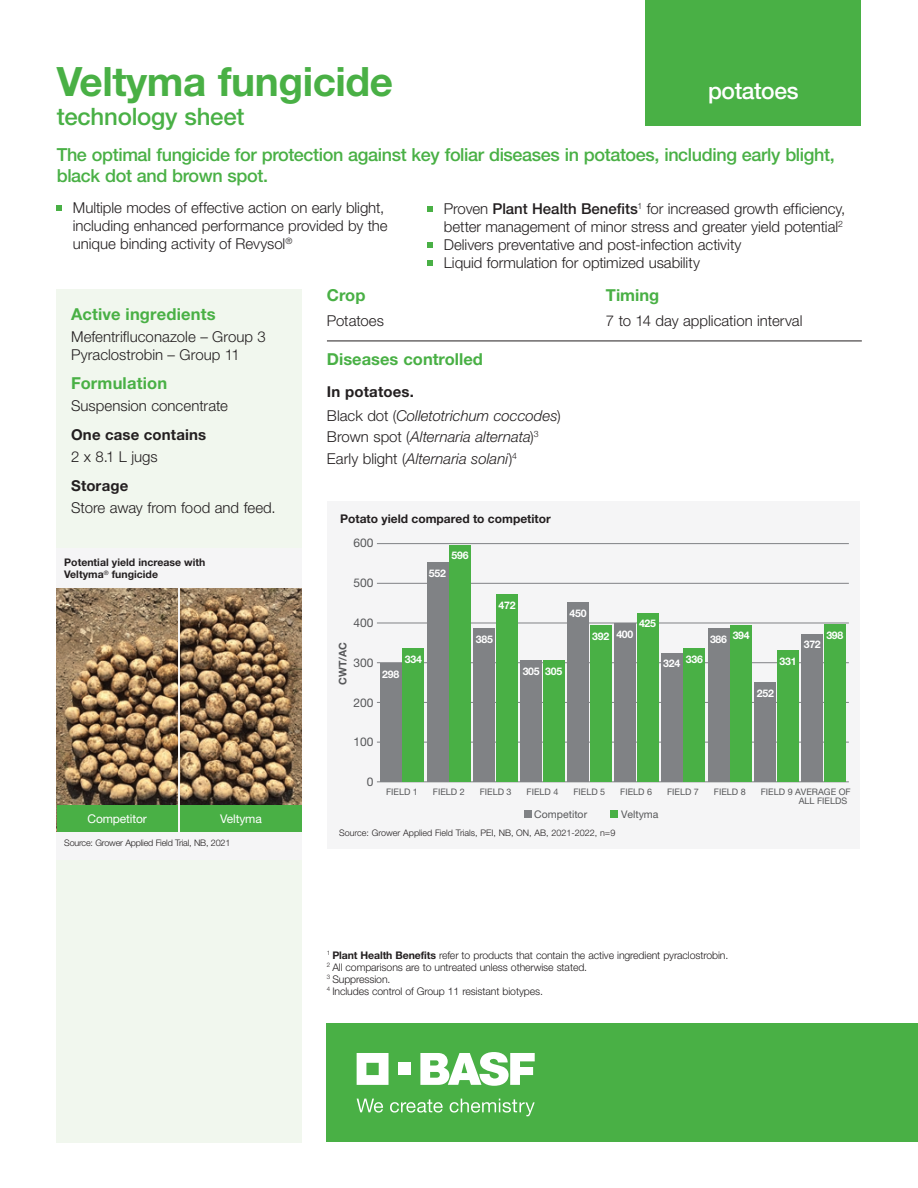
<style>
.page{position:relative;width:918px;height:1188px;background:#fff}
.page>*{position:absolute;margin:0;border:0;box-sizing:border-box;transform-origin:0 0}
.t1{font:700 40.5px "Helvetica Neue LT Std";letter-spacing:-.01em;color:#49b045}
.t2{font:500 24px "Helvetica Neue LT Std";letter-spacing:-.01em;color:#49b045}
.t3{font:500 23.25px "Helvetica Neue LT Std";letter-spacing:-.02em;color:#fff}
.t4{font:500 18px/21px "Helvetica Neue LT Std";letter-spacing:-.02em;color:#49b045}
.t5{font:700 16.5px "Helvetica Neue LT Std";color:#49b045}
.t6{font:300 15px/18px "Helvetica Neue LT Std";letter-spacing:-.005em;color:#231f20}
.t7{font:italic 300 15px/24.5px "Helvetica Neue LT Std";color:#231f20}
.t8{font:700 15px "Helvetica Neue LT Std";letter-spacing:.01em;color:#231f20}
.t9{font:700 12px "Helvetica Neue LT Std";color:#231f20}
.t10{font:12px "Helvetica Neue LT Std";color:#57585a}
.t11{font:12px "Helvetica Neue LT Std";letter-spacing:-.01em;color:#fff}
.t12{font:300 10.5px/12px "Helvetica Neue LT Std";letter-spacing:-.01em;color:#231f20}
.t13{font:700 10.5px "Helvetica Neue LT Std";letter-spacing:-.02em;color:#fff}
.t14{font:700 10.5px/12px "Helvetica Neue LT Std";color:#231f20}
.t15{font:10.5px "Helvetica Neue LT Std";color:#57585a}
.t16{font:700 10.5px "Helvetica Neue LT Std";color:#57585a}
.t17{font:9px/9px "Helvetica Neue LT Std";color:#57585a}
.t18{font:300 9px "Helvetica Neue LT Std";color:#231f20}
.t19{font:300 9px "Helvetica Neue LT Std";letter-spacing:-.02em;color:#231f20}
.s1{font-weight:500}
.s2{font-weight:700;font-style:normal}
.s3{font-style:normal}
.s4{font-weight:700}
</style>
<div class="page">
<div style="left:327px;top:501px;width:533px;height:348px;background:#f5f5f6"></div>
<div style="left:57px;top:289px;width:245px;height:853px;background:#f1f7ee"></div>
<hr style="left:327px;top:341px;width:535px;height:1px;background:#231f20">
<div style="left:327px;top:1023px;width:591px;height:119px;background:#49b045"></div>
<svg style="left:357px;top:1053px;width:32px;height:32px"></svg>
<div style="left:398px;top:1063px;width:13px;height:12px;background:#fff"></div>
<svg style="left:420px;top:1052px;width:115px;height:34px"></svg>
<svg style="left:357px;top:1099px;width:26px;height:14px"></svg>
<svg style="left:390px;top:1099px;width:53px;height:14px"></svg>
<svg style="left:450px;top:1099px;width:85px;height:17px"></svg>
<svg style="left:57px;top:206px;width:5px;height:5px"></svg>
<svg style="left:428px;top:207px;width:5px;height:5px"></svg>
<svg style="left:428px;top:243px;width:5px;height:5px"></svg>
<svg style="left:428px;top:261px;width:5px;height:5px"></svg>
<div style="left:645px;top:0;width:216px;height:126px;background:#49b045"></div>
<div style="left:57px;top:548px;width:245px;height:311px;background:#f5f5f6"></div>
<img style="left:57px;top:589px;width:121px;height:216px">
<img style="left:181px;top:589px;width:120px;height:216px">
<div style="left:57px;top:805px;width:121px;height:27px;background:#49b045"></div>
<div style="left:181px;top:805px;width:121px;height:27px;background:#49b045"></div>
<hr style="left:377px;top:543px;width:472px;height:1px;background:#808285">
<hr style="left:377px;top:781px;width:472px;height:1px;background:#808285">
<hr style="left:377px;top:742px;width:472px;height:1px;background:#808285">
<hr style="left:377px;top:662px;width:472px;height:1px;background:#808285">
<hr style="left:377px;top:702px;width:472px;height:1px;background:#808285">
<hr style="left:377px;top:583px;width:472px;height:1px;background:#808285">
<hr style="left:377px;top:623px;width:472px;height:1px;background:#808285">
<div style="left:403px;top:649px;width:21px;height:133px;background:#49b045"></div>
<div style="left:380px;top:664px;width:21px;height:118px;background:#808285"></div>
<div style="left:450px;top:545px;width:21px;height:237px;background:#49b045"></div>
<div style="left:427px;top:562px;width:21px;height:220px;background:#808285"></div>
<div style="left:496px;top:594px;width:22px;height:188px;background:#49b045"></div>
<div style="left:474px;top:629px;width:21px;height:153px;background:#808285"></div>
<div style="left:543px;top:660px;width:21px;height:122px;background:#49b045"></div>
<div style="left:521px;top:660px;width:21px;height:122px;background:#808285"></div>
<div style="left:590px;top:625px;width:21px;height:157px;background:#49b045"></div>
<div style="left:568px;top:602px;width:21px;height:180px;background:#808285"></div>
<div style="left:637px;top:613px;width:21px;height:169px;background:#49b045"></div>
<div style="left:614px;top:623px;width:21px;height:159px;background:#808285"></div>
<div style="left:684px;top:649px;width:21px;height:133px;background:#49b045"></div>
<div style="left:661px;top:653px;width:21px;height:129px;background:#808285"></div>
<div style="left:731px;top:625px;width:21px;height:157px;background:#49b045"></div>
<div style="left:708px;top:629px;width:21px;height:153px;background:#808285"></div>
<div style="left:778px;top:650px;width:21px;height:132px;background:#49b045"></div>
<div style="left:755px;top:682px;width:21px;height:100px;background:#808285"></div>
<div style="left:824px;top:624px;width:21px;height:158px;background:#49b045"></div>
<div style="left:802px;top:634px;width:21px;height:148px;background:#808285"></div>
<div style="left:524px;top:810px;width:7px;height:8px;background:#808285"></div>
<div style="left:611px;top:810px;width:7px;height:8px;background:#49b045"></div>
<h1 class="t1" style="left:57px;top:57px;width:338px">Veltyma fungicide</h1>
<h2 class="t2" style="left:57px;top:102px;width:189px">technology sheet</h2>
<p class="t4" style="left:57px;top:144px;width:780px">The optimal fungicide for protection against key foliar diseases in potatoes, including early blight, black dot and brown spot.</p>
<h3 class="t3" style="left:708px;top:77px;width:92px">potatoes</h3>
<p class="t6" style="left:73px;top:199px;width:316px">Multiple modes of effective action on early blight, including enhanced performance provided by the unique binding activity of Revysol<sup>®</sup></p>
<p class="t6" style="left:444px;top:200px;width:403px">Proven <span class="s1">Plant Health Benefits</span><sup>1</sup> for increased growth efficiency, better management of minor stress and greater yield potential<sup>2<br></sup>Delivers preventative and post-infection activity<br>Liquid formulation for optimized usability</p>
<p class="t5" style="left:71px;top:304px;width:146px">Active ingredients</p>
<p class="t6" style="left:71px;top:327px;width:196px">Mefentrifluconazole – Group 3<br>Pyraclostrobin – Group 11</p>
<p class="t5" style="left:71px;top:373px;width:98px">Formulation</p>
<p class="t6" style="left:71px;top:397px;width:158px">Suspension concentrate</p>
<p class="t8" style="left:71px;top:425px;width:137px">One case contains</p>
<p class="t6" style="left:71px;top:448px;width:88px">2 x 8.1 L jugs</p>
<p class="t8" style="left:71px;top:476px;width:59px">Storage</p>
<p class="t6" style="left:71px;top:499px;width:206px">Store away from food and feed.</p>
<p class="t14" style="left:64px;top:556px;width:143px">Potential yield increase with<br>Veltyma<sup>®</sup> fungicide</p>
<p class="t11" style="left:87px;top:811px;width:61px">Competitor</p>
<p class="t11" style="left:220px;top:811px;width:43px">Veltyma</p>
<p class="t19" style="left:64px;top:838px;width:168px">Source: Grower Applied Field Trial, NB, 2021</p>
<p class="t5" style="left:327px;top:285px;width:40px">Crop</p>
<p class="t5" style="left:606px;top:285px;width:55px">Timing</p>
<p class="t6" style="left:327px;top:311px;width:58px">Potatoes</p>
<p class="t6" style="left:606px;top:311px;width:198px">7 to 14 day application interval</p>
<p class="t5" style="left:327px;top:349px;width:157px">Diseases controlled</p>
<p class="t7" style="left:327px;top:379px;width:235px"><span class="s2">In potatoes.<br></span><span class="s3">Black dot (</span>Colletotrichum coccodes<span class="s3">)</span></p>
<p class="t7" style="left:327px;top:426px;width:213px;line-height:21.3px"><span class="s3">Brown spot (</span>Alternaria alternata<span class="s3">)</span><sup>3<br></sup><span class="s3">Early blight (</span>Alternaria solani<span class="s3">)</span><sup>4</sup></p>
<p class="t9" style="left:340px;top:511px;width:212px">Potato yield compared to competitor</p>
<p class="t10" style="left:353px;top:536px;width:22px">600</p>
<p class="t10" style="left:353px;top:576px;width:22px">500</p>
<p class="t10" style="left:353px;top:616px;width:22px">400</p>
<p class="t10" style="left:353px;top:655px;width:22px">300</p>
<p class="t10" style="left:353px;top:695px;width:22px">200</p>
<p class="t10" style="left:353px;top:735px;width:22px">100</p>
<p class="t10" style="left:367px;top:775px;width:8px">0</p>
<p class="t13" style="left:452px;top:549px;width:19px">596</p>
<p class="t13" style="left:429px;top:566px;width:19px">552</p>
<p class="t13" style="left:498px;top:598px;width:19px">472</p>
<p class="t13" style="left:570px;top:606px;width:19px">450</p>
<p class="t13" style="left:639px;top:617px;width:19px">425</p>
<p class="t13" style="left:616px;top:627px;width:19px">400</p>
<p class="t13" style="left:826px;top:629px;width:19px">398</p>
<p class="t13" style="left:733px;top:629px;width:19px">394</p>
<p class="t13" style="left:592px;top:630px;width:19px">392</p>
<p class="t13" style="left:476px;top:633px;width:19px">385</p>
<p class="t13" style="left:710px;top:633px;width:19px">386</p>
<p class="t13" style="left:804px;top:638px;width:19px">372</p>
<p class="t16" style="left:336px;top:685px;width:44px;rotate:-90deg">CWT/AC</p>
<p class="t13" style="left:405px;top:653px;width:19px">334</p>
<p class="t13" style="left:686px;top:653px;width:19px">336</p>
<p class="t13" style="left:780px;top:654px;width:19px">331</p>
<p class="t13" style="left:663px;top:657px;width:19px">324</p>
<p class="t13" style="left:523px;top:665px;width:41px">305 305</p>
<p class="t13" style="left:382px;top:668px;width:19px">298</p>
<p class="t13" style="left:757px;top:686px;width:19px">252</p>
<p class="t17" style="left:799px;top:787px;width:54px;text-indent:-38px">FIELD 9 AVERAGE OF<br>ALL FIELDS</p>
<p class="t17" style="left:386px;top:787px;width:33px">FIELD 1</p>
<p class="t17" style="left:433px;top:787px;width:33px">FIELD 2</p>
<p class="t17" style="left:480px;top:787px;width:33px">FIELD 3</p>
<p class="t17" style="left:527px;top:787px;width:33px">FIELD 4</p>
<p class="t17" style="left:573px;top:787px;width:33px">FIELD 5</p>
<p class="t17" style="left:620px;top:787px;width:33px">FIELD 6</p>
<p class="t17" style="left:667px;top:787px;width:33px">FIELD 7</p>
<p class="t17" style="left:714px;top:787px;width:33px">FIELD 8</p>
<p class="t15" style="left:534px;top:808px;width:54px">Competitor</p>
<p class="t15" style="left:621px;top:808px;width:39px">Veltyma</p>
<p class="t18" style="left:339px;top:827px;width:278px">Source: Grower Applied Field Trials, PEI, NB, ON, AB, 2021-2022, n=9</p>
<p class="t12" style="left:327px;top:949px;width:403px"><sup>1</sup> <span class="s4">Plant Health Benefits</span> refer to products that contain the active ingredient pyraclostrobin.<br><sup>2</sup> All comparisons are to untreated unless otherwise stated.<br><sup>3</sup> Suppression.<br><sup>4</sup> Includes control of Group 11 resistant biotypes.</p>
</div>
